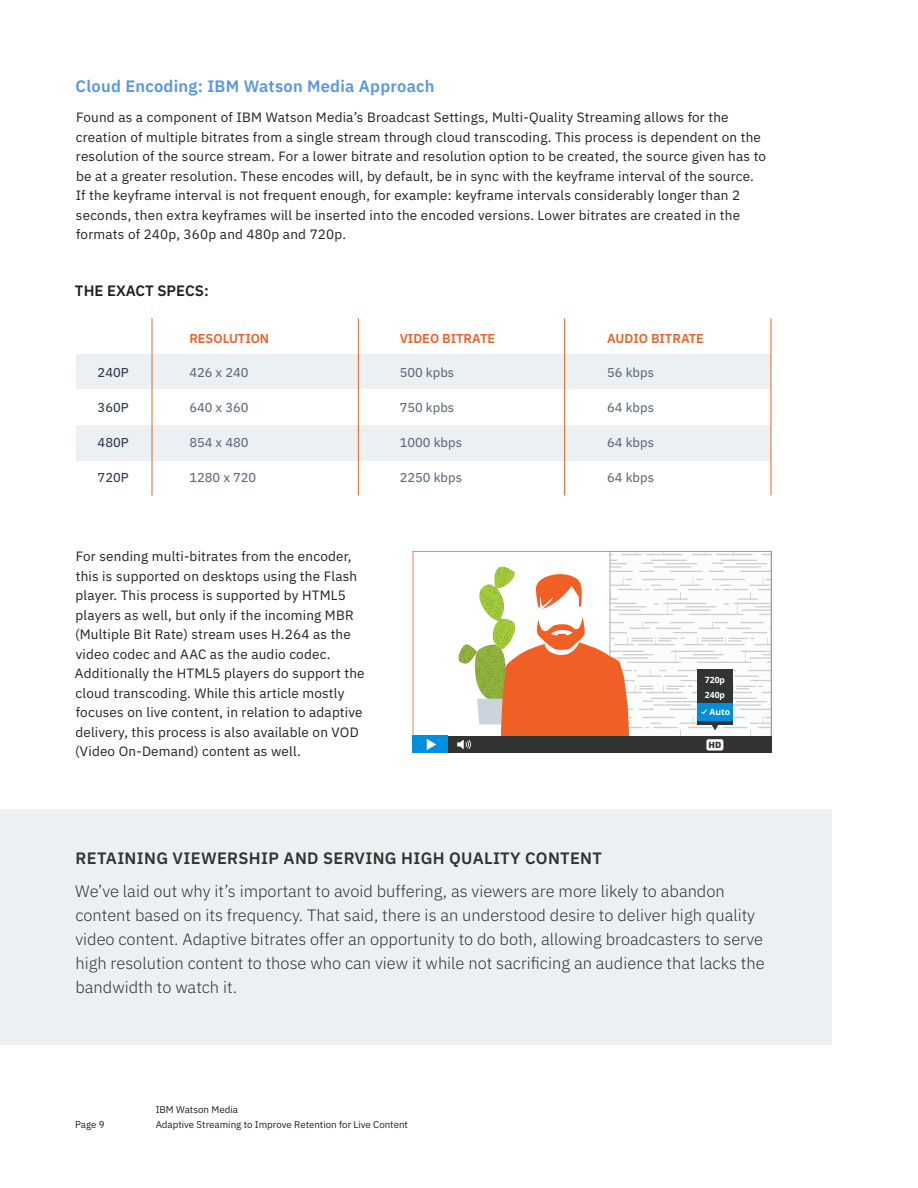
<style>
.page{position:relative;width:918px;height:1188px;background:#fff}
.page>*{position:absolute;margin:0;border:0;box-sizing:border-box;transform-origin:0 0}
.t1{font:300 16.5px/24px "IBM Plex Sans";color:#323232}
.t2{font:600 16.5px "IBM Plex Sans";letter-spacing:.02em;color:#323232}
.Body_First_Paragraph{font:600 16.5px "IBM Plex Sans";letter-spacing:.015em;color:#5596e6}
.t3{font:600 15px "IBM Plex Sans";color:#231f20}
.Body_First_Paragraph-2{font:13.5px/19.5px "IBM Plex Sans";letter-spacing:.015em;color:#231f20}
.t4{font:12.9px "IBM Plex Sans Text";color:#5c6c7c}
.t5{font:600 12.9px "IBM Plex Sans";color:#f06024}
.t6{font:12.9px "IBM Plex Sans Text";color:#2c3c4c}
.t7{font:9.75px/14.7px "IBM Plex Sans";color:#231f20}
.t8{font:700 8.55px "Open Sans";color:#fff}
.t9{font:800 8.55px "Open Sans";color:#323333}
</style>
<div class="page">
<svg style="left:413px;top:551px;width:359px;height:185px"></svg>
<div style="left:413px;top:736px;width:359px;height:17px;background:#323333"></div>
<div style="left:706px;top:739px;width:17px;height:12px;background:#fff;border-radius:2px"></div>
<div style="left:412px;top:736px;width:36px;height:17px;background:#008fde"></div>
<svg style="left:457px;top:564px;width:172px;height:185px"></svg>
<svg style="left:427px;top:739px;width:9px;height:11px"></svg>
<div style="left:697px;top:669px;width:36px;height:55px;background:#323333"></div>
<div style="left:697px;top:703px;width:36px;height:17px;background:#008fde"></div>
<svg style="left:701px;top:709px;width:22px;height:22px"></svg>
<div style="left:0;top:810px;width:831px;height:235px;background:#ebf0f3"></div>
<div style="left:76px;top:354px;width:695px;height:36px;background:#ebf0f3"></div>
<div style="left:76px;top:425px;width:695px;height:35px;background:#ebf0f3"></div>
<hr style="left:152px;top:318px;width:1px;height:177px;background:#f06024">
<hr style="left:358px;top:318px;width:1px;height:177px;background:#f06024">
<hr style="left:564px;top:318px;width:1px;height:177px;background:#f06024">
<hr style="left:770px;top:318px;width:1px;height:177px;background:#f06024">
<p class="Body_First_Paragraph" style="left:76px;top:74px;width:360px">Cloud Encoding: IBM Watson Media Approach</p>
<p class="Body_First_Paragraph-2" style="left:76px;top:107px;width:692px">Found as a component of IBM Watson Media’s Broadcast Settings, Multi-Quality Streaming allows for the creation of multiple bitrates from a single stream through cloud transcoding. This process is dependent on the resolution of the source stream. For a lower bitrate and resolution option to be created, the source given has to be at a greater resolution. These encodes will, by default, be in sync with the keyframe interval of the source.<br>If the keyframe interval is not frequent enough, for example: keyframe intervals considerably longer than 2 seconds, then extra keyframes will be inserted into the encoded versions. Lower bitrates are created in the formats of 240p, 360p and 480p and 720p.</p>
<p class="t3" style="left:75px;top:279px;width:135px">THE EXACT SPECS:</p>
<p class="t6" style="left:98px;top:363px;width:33px">240P</p>
<p class="t6" style="left:98px;top:398px;width:33px">360P</p>
<p class="t6" style="left:98px;top:433px;width:33px">480P</p>
<p class="t6" style="left:98px;top:467px;width:33px">720P</p>
<p class="t5" style="left:189px;top:328px;width:81px">RESOLUTION</p>
<p class="t4" style="left:189px;top:363px;width:61px">426 x 240</p>
<p class="t4" style="left:189px;top:398px;width:61px">640 x 360</p>
<p class="t4" style="left:189px;top:433px;width:61px">854 x 480</p>
<p class="t4" style="left:189px;top:467px;width:68px">1280 x 720</p>
<p class="Body_First_Paragraph-2" style="left:75px;top:546px;width:291px">For sending multi-bitrates from the encoder, this is supported on desktops using the Flash player. This process is supported by HTML5 players as well, but only if the incoming MBR (Multiple Bit Rate) stream uses H.264 as the video codec and AAC as the audio codec.<br>Additionally the HTML5 players do support the cloud transcoding. While this article mostly focuses on live content, in relation to adaptive delivery, this process is also available on VOD (Video On-Demand) content as well.</p>
<p class="t5" style="left:400px;top:328px;width:97px">VIDEO BITRATE</p>
<p class="t4" style="left:400px;top:363px;width:56px">500 kpbs</p>
<p class="t4" style="left:400px;top:398px;width:56px">750 kpbs</p>
<p class="t4" style="left:400px;top:433px;width:64px">1000 kbps</p>
<p class="t4" style="left:400px;top:467px;width:64px">2250 kbps</p>
<p class="t5" style="left:607px;top:328px;width:98px">AUDIO BITRATE</p>
<p class="t4" style="left:607px;top:363px;width:48px">56 kbps</p>
<p class="t4" style="left:607px;top:398px;width:48px">64 kbps</p>
<p class="t4" style="left:607px;top:433px;width:48px">64 kbps</p>
<p class="t4" style="left:607px;top:467px;width:48px">64 kbps</p>
<p class="t8" style="left:705px;top:674px;width:22px">720p</p>
<p class="t8" style="left:705px;top:689px;width:22px">240p</p>
<p class="t8" style="left:709px;top:706px;width:22px">Auto</p>
<p class="t9" style="left:709px;top:738px;width:14px">HD</p>
<p class="t2" style="left:76px;top:845px;width:528px">RETAINING VIEWERSHIP AND SERVING HIGH QUALITY CONTENT</p>
<p class="t1" style="left:75px;top:878px;width:691px">We’ve laid out why it’s important to avoid buffering, as viewers are more likely to abandon content based on its frequency. That said, there is an understood desire to deliver high quality video content. Adaptive bitrates offer an opportunity to do both, allowing broadcasters to serve high resolution content to those who can view it while not sacrificing an audience that lacks the bandwidth to watch it.</p>
<p class="t7" style="left:75px;top:1116px;width:31px">Page 9</p>
<p class="t7" style="left:156px;top:1102px;width:254px">IBM Watson Media<br>Adaptive Streaming to Improve Retention for Live Content</p>
</div>
